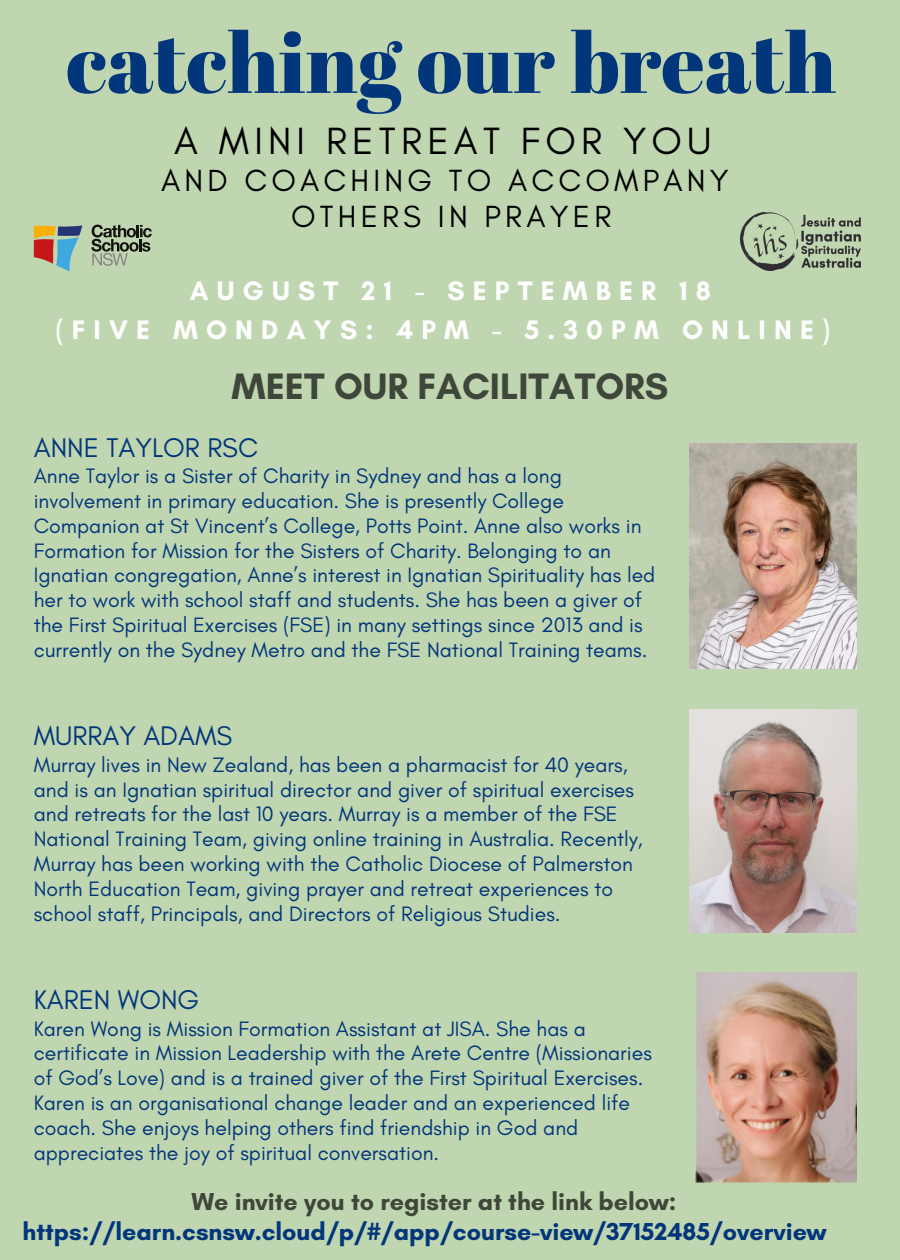
<style>
.page{position:relative;width:900px;height:1260px;background:#c0d6b0}
.page>*{position:absolute;margin:0;border:0;box-sizing:border-box;transform-origin:0 0}
.t1{font:84.25px "Abril Fatface";color:#02367b}
.t2{font:38.75px "Glacial Indifference";letter-spacing:.135em;color:#000}
.t3{font:700 37.5px "Glacial Indifference";color:#3f473a}
.t4{font:31.25px "Glacial Indifference";letter-spacing:.135em;color:#000}
.t5{font:27.5px "Glacial Indifference";color:#02367b}
.t6{font:700 27.25px "Glacial Indifference";letter-spacing:.3em;color:#fff}
.t7{font:700 25px "Glacial Indifference";color:#02367b}
.t8{font:700 25px "Glacial Indifference";color:#3f473a}
.t9{font:21.25px/24.8px "Glacial Indifference";color:#02367b}
</style>
<div class="page">
<svg style="left:91px;top:225px;width:61px;height:41px"></svg>
<svg style="left:34px;top:225px;width:48px;height:46px"></svg>
<img style="left:740px;top:212px;width:120px;height:59px">
<img style="left:690px;top:443px;width:167px;height:225px">
<img style="left:690px;top:709px;width:167px;height:223px">
<img style="left:695px;top:973px;width:161px;height:210px">
<p class="t1" style="left:66px;top:4px;width:771px">catching our breath</p>
<p class="t2" style="left:174px;top:117px;width:539px">A MINI RETREAT FOR YOU</p>
<p class="t4" style="left:161px;top:162px;width:569px">AND COACHING TO ACCOMPANY</p>
<p class="t4" style="left:291px;top:197px;width:322px">OTHERS IN PRAYER</p>
<p class="t6" style="left:190px;top:274px;width:523px">AUGUST 21 - SEPTEMBER 18</p>
<p class="t6" style="left:56px;top:314px;width:776px">(FIVE MONDAYS: 4PM - 5.30PM ONLINE)</p>
<p class="t3" style="left:231px;top:363px;width:439px">MEET OUR FACILITATORS</p>
<p class="t5" style="left:34px;top:430px;width:226px">ANNE TAYLOR RSC</p>
<p class="t9" style="left:34px;top:463px;width:623px">Anne Taylor is a Sister of Charity in Sydney and has a long involvement in primary education. She is presently College Companion at St Vincent’s College, Potts Point. Anne also works in Formation for Mission for the Sisters of Charity. Belonging to an Ignatian congregation, Anne’s interest in Ignatian Spirituality has led her to work with school staff and students. She has been a giver of the First Spiritual Exercises (FSE) in many settings since 2013 and is currently on the Sydney Metro and the FSE National Training teams.</p>
<p class="t5" style="left:34px;top:719px;width:200px">MURRAY ADAMS</p>
<p class="t9" style="left:34px;top:752px;width:611px">Murray lives in New Zealand, has been a pharmacist for 40 years, and is an Ignatian spiritual director and giver of spiritual exercises and retreats for the last 10 years. Murray is a member of the FSE National Training Team, giving online training in Australia. Recently, Murray has been working with the Catholic Diocese of Palmerston North Education Team, giving prayer and retreat experiences to school staff, Principals, and Directors of Religious Studies.</p>
<p class="t5" style="left:34px;top:983px;width:167px">KAREN WONG</p>
<p class="t9" style="left:34px;top:1016px;width:620px">Karen Wong is Mission Formation Assistant at JISA. She has a certificate in Mission Leadership with the Arete Centre (Missionaries of God’s Love) and is a trained giver of the First Spiritual Exercises.<br>Karen is an organisational change leader and an experienced life coach. She enjoys helping others find friendship in God and appreciates the joy of spiritual conversation.</p>
<p class="t8" style="left:191px;top:1187px;width:487px">We invite you to register at the link below:</p>
<p class="t7" style="left:23px;top:1216px;width:806px">https://learn.csnsw.cloud/p/#/app/course-view/37152485/overview</p>
</div>
